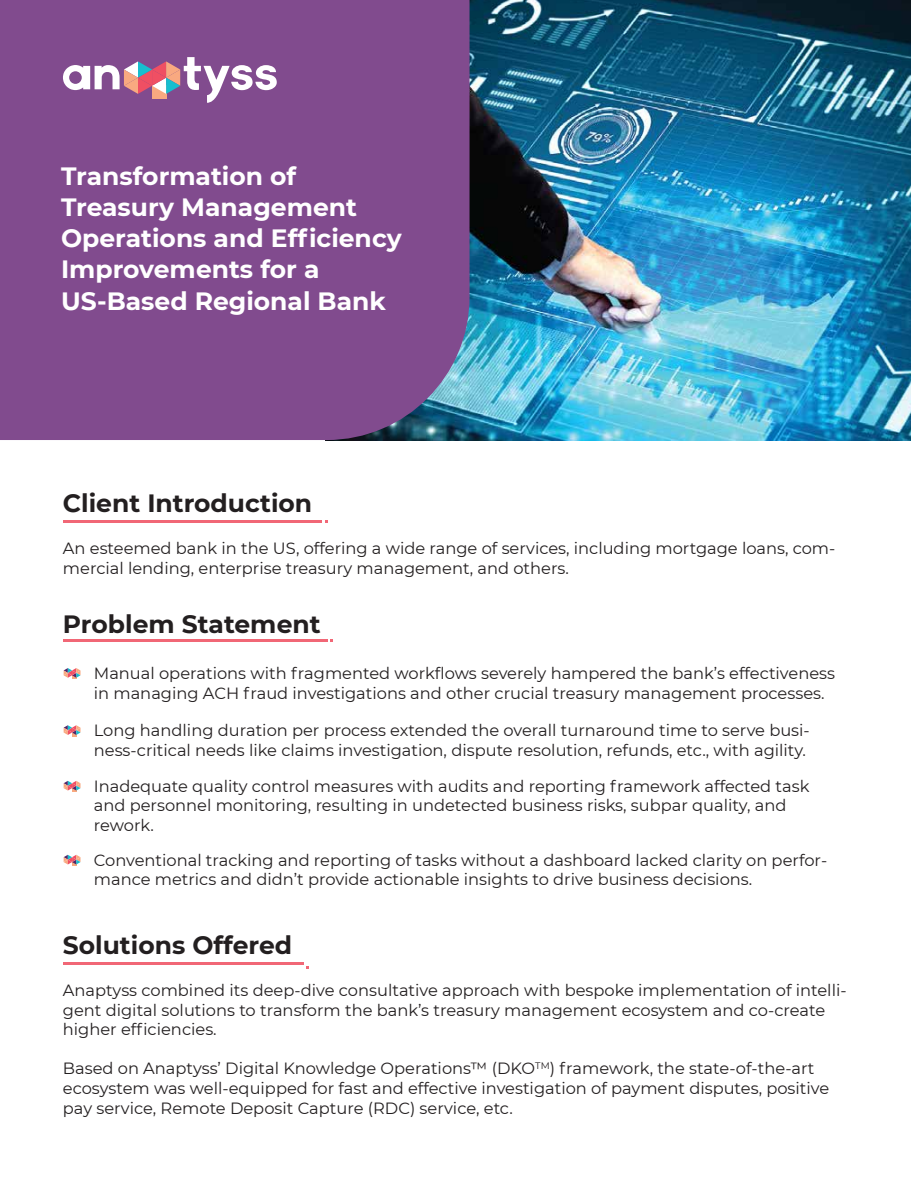
<style>
.page{position:relative;width:911px;height:1178px;background:#fff}
.page>*{position:absolute;margin:0;border:0;box-sizing:border-box;transform-origin:0 0}
.t1{font:700 25px/31.2px "Montserrat";color:#fff}
.t2{font:700 25px "Montserrat";color:#231f20}
.t3{font:16.25px/19.5px "Montserrat";color:#231f20}
</style>
<div class="page">
<img style="left:469px;top:0;width:442px;height:440px">
<hr style="left:63px;top:520px;width:259px;height:3px;background:#f16776">
<hr style="left:63px;top:962px;width:241px;height:3px;background:#f16776">
<hr style="left:63px;top:639px;width:265px;height:3px;background:#f16776">
<svg style="left:64px;top:668px;width:16px;height:11px"></svg>
<svg style="left:64px;top:725px;width:16px;height:11px"></svg>
<svg style="left:64px;top:781px;width:16px;height:11px"></svg>
<svg style="left:64px;top:854px;width:16px;height:12px"></svg>
<div style="left:0;top:0;width:469px;height:440px;background:#814b8e"></div>
<svg style="left:63px;top:57px;width:214px;height:46px"></svg>
<h1 class="t1" style="left:61px;top:159px;width:342px">Transformation of<br>Treasury Management<br>Operations and Efficiency<br>Improvements for a<br>US-Based Regional Bank</h1>
<h1 class="t2" style="left:63px;top:485px;width:251px">Client Introduction</h1>
<p class="t3" style="left:63px;top:538px;width:774px">An esteemed bank in the US, offering a wide range of services, including mortgage loans, com&shy;mercial lending, enterprise treasury management, and others.</p>
<h1 class="t2" style="left:63px;top:606px;width:259px">Problem Statement</h1>
<p class="t3" style="left:94px;top:663px;width:742px">Manual operations with fragmented workflows severely hampered the bank’s effectiveness in managing ACH fraud investigations and other crucial treasury management processes.</p>
<p class="t3" style="left:94px;top:720px;width:717px">Long handling duration per process extended the overall turnaround time to serve busi&shy;ness-critical needs like claims investigation, dispute resolution, refunds, etc., with agility.</p>
<p class="t3" style="left:94px;top:776px;width:717px">Inadequate quality control measures with audits and reporting framework affected task and personnel monitoring, resulting in undetected business risks, subpar quality, and rework.</p>
<p class="t3" style="left:94px;top:849px;width:735px">Conventional tracking and reporting of tasks without a dashboard lacked clarity on perfor&shy;mance metrics and didn’t provide actionable insights to drive business decisions.</p>
<h1 class="t2" style="left:63px;top:927px;width:231px">Solutions Offered</h1>
<p class="t3" style="left:63px;top:980px;width:785px">Anaptyss combined its deep-dive consultative approach with bespoke implementation of intelli&shy;gent digital solutions to transform the bank’s treasury management ecosystem and co-create higher efficiencies.</p>
<p class="t3" style="left:63px;top:1058px;width:768px">Based on Anaptyss’ Digital Knowledge Operations™ (DKO<sup>TM</sup>) framework, the state-of-the-art ecosystem was well-equipped for fast and effective investigation of payment disputes, positive pay service, Remote Deposit Capture (RDC) service, etc.</p>
</div>
